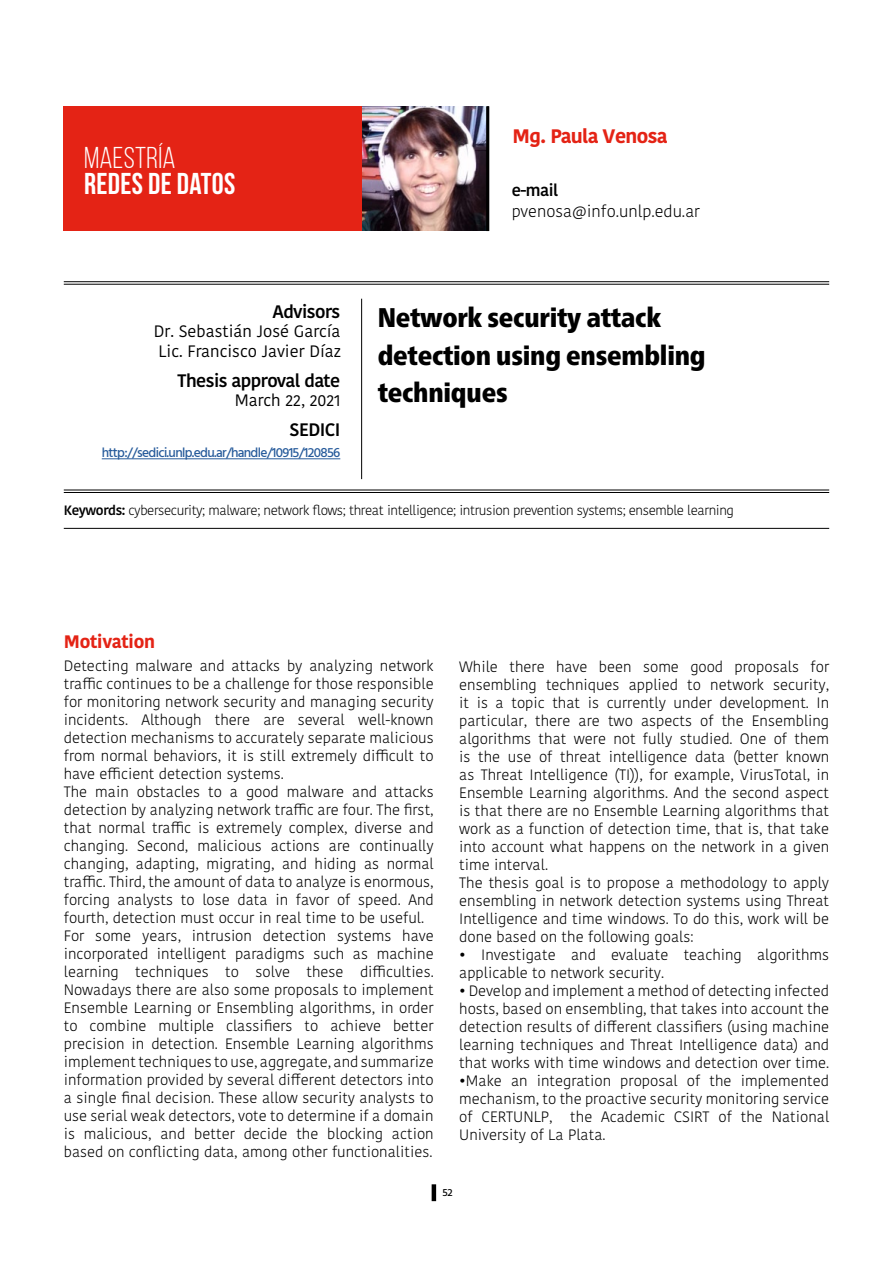
<style>
.page{position:relative;width:893px;height:1263px;background:#fff}
.page>*{position:absolute;margin:0;border:0;box-sizing:border-box;transform-origin:0 0}
.t1{font:700 30px "Bebas Neue";letter-spacing:.01em;color:#fff}
.t2{font:30px "Bebas Neue";letter-spacing:.01em;color:#fff}
.t3{font:900 condensed 27px/37.5px "Frutiger Neue LTCYR";letter-spacing:-.01em;color:#000}
.t4{font:700 19.5px "Kohinoor Bangla";letter-spacing:-.03em;color:#e42315}
.t5{font:600 18px "Kohinoor Bangla";letter-spacing:-.03em;color:#000}
.t6{font:700 18px "Kohinoor Bangla";letter-spacing:-.01em;color:#e42315}
.t7{font:16.5px/19.5px "Kohinoor Bangla";color:#000}
.t8{font:300 16.5px "Kohinoor Bangla";color:#000}
.t9{font:600 16.5px "Kohinoor Bangla";color:#000}
.t10{font:300 15px/18px "Kohinoor Bangla";color:#000}
.t11{font:300 13.5px "Kohinoor Bangla";letter-spacing:-.03em;color:#000}
.t12{font:500 13.5px "Hind";letter-spacing:-.05em;color:#275b9b}
.t13{font:500 10.5px "Hind";color:#000}
.s1{font-weight:600}
</style>
<div class="page">
<hr style="left:432px;top:1184px;width:4px;height:17px;background:#000">
<img style="left:362px;top:106px;width:124px;height:125px">
<div style="left:64px;top:106px;width:298px;height:125px;background:#e42315"></div>
<hr style="left:64px;top:281px;width:765px;height:1px;background:#000">
<hr style="left:64px;top:284px;width:765px;height:1px;background:#000">
<hr style="left:64px;top:490px;width:765px;height:1px;background:#000">
<hr style="left:64px;top:492px;width:765px;height:1px;background:#000">
<hr style="left:361px;top:299px;width:1px;height:180px;background:#000">
<hr style="left:486px;top:106px;width:3px;height:125px;background:#000">
<hr style="left:64px;top:528px;width:765px;height:1px;background:#000">
<hr style="left:102px;top:458px;width:238px;height:1px;background:#275b9b">
<h1 class="t2" style="left:84px;top:141px;width:93px">MAESTRÍA</h1>
<h1 class="t1" style="left:84px;top:167px;width:153px">REDES DE DATOS</h1>
<p class="t5" style="left:273px;top:296px;width:69px">Advisors</p>
<p class="t7" style="left:154px;top:321px;width:189px">Dr. Sebastián José García<br>Lic. Francisco Javier Díaz</p>
<p class="t5" style="left:178px;top:365px;width:164px">Thesis approval date</p>
<p class="t7" style="left:235px;top:390px;width:108px">March 22, 2021</p>
<p class="t5" style="left:290px;top:415px;width:53px">SEDICI</p>
<p class="t12" style="left:102px;top:443px;width:240px">http://sedici.unlp.edu.ar/handle/10915/120856</p>
<h3 class="t4" style="left:513px;top:119px;width:157px">Mg. Paula Venosa</h3>
<p class="t9" style="left:512px;top:176px;width:48px">e-mail</p>
<p class="t8" style="left:512px;top:199px;width:190px">pvenosa@info.unlp.edu.ar</p>
<h2 class="t3" style="left:378px;top:299px;width:329px">Network security attack detection using ensembling techniques</h2>
<p class="t11" style="left:64px;top:501px;width:672px"><span class="s1">Keywords:</span> cybersecurity; malware; network flows; threat intelligence; intrusion prevention systems; ensemble learning</p>
<p class="t6" style="left:64px;top:626px;width:93px">Motivation</p>
<p class="t10" style="left:64px;top:656px;width:371px">Detecting malware and attacks by analyzing network traffic continues to be a challenge for those responsible for monitoring network security and managing security incidents. Although there are several well-known detection mechanisms to accurately separate malicious from normal behaviors, it is still extremely difficult to have efficient detection systems.<br>The main obstacles to a good malware and attacks detection by analyzing network traffic are four. The first, that normal traffic is extremely complex, diverse and changing. Second, malicious actions are continually changing, adapting, migrating, and hiding as normal traffic. Third, the amount of data to analyze is enormous, forcing analysts to lose data in favor of speed. And fourth, detection must occur in real time to be useful.<br>For some years, intrusion detection systems have incorporated intelligent paradigms such as machine learning techniques to solve these difficulties.<br>Nowadays there are also some proposals to implement Ensemble Learning or Ensembling algorithms, in order to combine multiple classifiers to achieve better precision in detection. Ensemble Learning algorithms implement techniques to use, aggregate, and summarize information provided by several different detectors into a single final decision. These allow security analysts to use serial weak detectors, vote to determine if a domain is malicious, and better decide the blocking action based on conflicting data, among other functionalities.</p>
<p class="t10" style="left:459px;top:657px;width:371px">While there have been some good proposals for ensembling techniques applied to network security, it is a topic that is currently under development. In particular, there are two aspects of the Ensembling algorithms that were not fully studied. One of them is the use of threat intelligence data (better known as Threat Intelligence (TI)), for example, VirusTotal, in Ensemble Learning algorithms. And the second aspect is that there are no Ensemble Learning algorithms that work as a function of detection time, that is, that take into account what happens on the network in a given time interval.<br>The thesis goal is to propose a methodology to apply ensembling in network detection systems using Threat Intelligence and time windows. To do this, work will be done based on the following goals:</p>
<p class="t10" style="left:459px;top:945px;width:371px">• Investigate and evaluate teaching algorithms applicable to network security.</p>
<p class="t10" style="left:459px;top:981px;width:371px;text-align:justify">• Develop and implement a method of detecting infected hosts, based on ensembling, that takes into account the detection results of different classifiers (using machine learning techniques and Threat Intelligence data) and that works with time windows and detection over time.</p>
<p class="t10" style="left:459px;top:1071px;width:371px;text-align:justify">•Make an integration proposal of the implemented mechanism, to the proactive security monitoring service of CERTUNLP, the Academic CSIRT of the National University of La Plata.</p>
<p class="t13" style="left:443px;top:1186px;width:12px">52</p>
</div>
